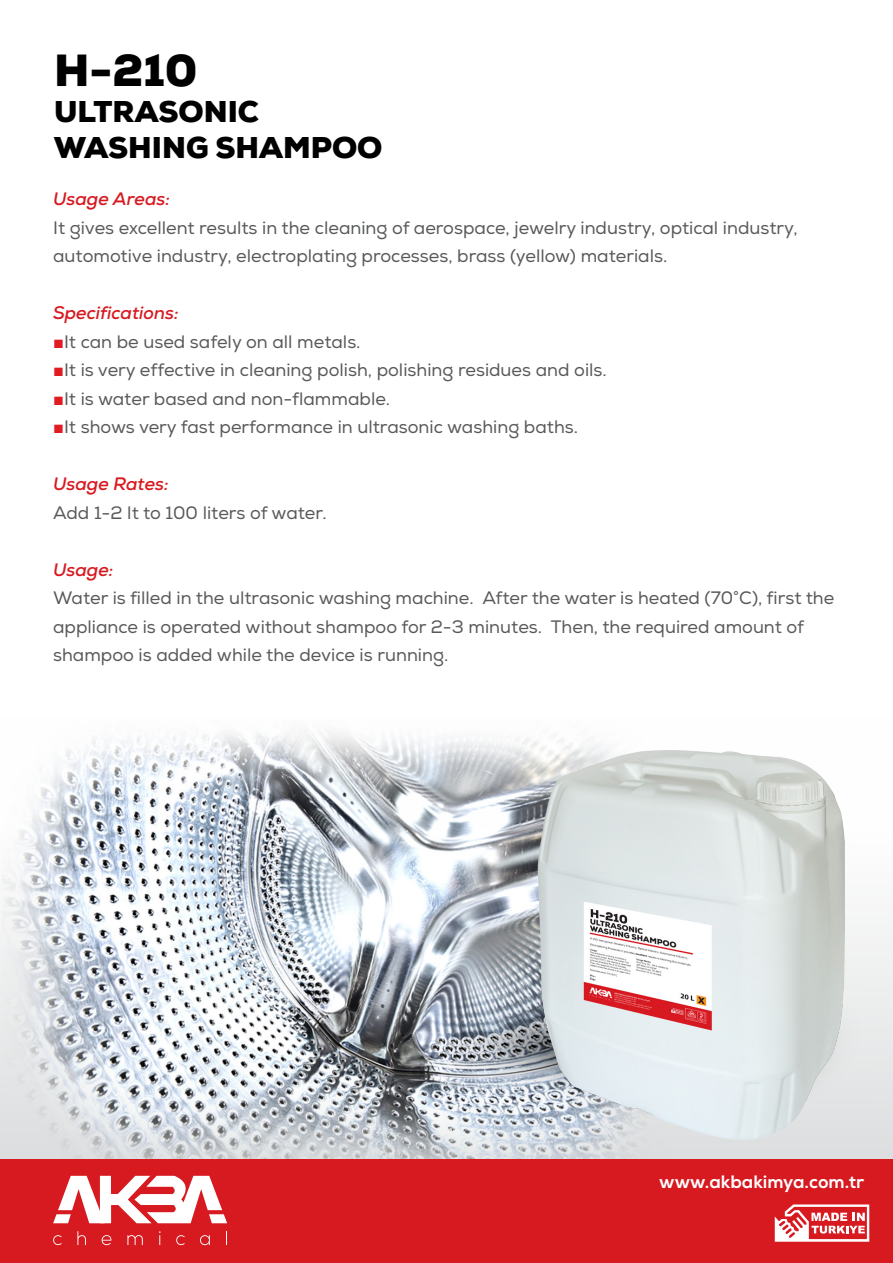
<style>
.page{position:relative;width:893px;height:1263px;background:#fff}
.page>*{position:absolute;margin:0;border:0;box-sizing:border-box;transform-origin:0 0}
.t1{font:900 45px "Nexa";color:#000}
.t2{font:900 30px/36px "Nexa";color:#000}
.t3{font:18px/28.5px "Nexa";color:#58595b}
.t4{font:italic 700 18px "Nexa";color:#d71920}
.t5{font:800 18px "Nexa";color:#fff}
.s1{font-family:"Arial";font-weight:700;color:#e11b22}
</style>
<div class="page">
<svg style="left:0;top:915px;width:893px;height:245px;fill:#e9eaea"></svg>
<img style="left:2px;top:732px;width:444px;height:428px">
<div style="left:0;top:1160px;width:893px;height:103px;background:#d71920"></div>
<svg style="left:53px;top:1176px;width:174px;height:47px"></svg>
<svg style="left:53px;top:1235px;width:9px;height:10px"></svg>
<svg style="left:77px;top:1231px;width:9px;height:14px"></svg>
<svg style="left:102px;top:1235px;width:10px;height:10px"></svg>
<svg style="left:127px;top:1235px;width:16px;height:10px"></svg>
<svg style="left:159px;top:1231px;width:2px;height:14px"></svg>
<svg style="left:176px;top:1235px;width:9px;height:10px"></svg>
<svg style="left:200px;top:1235px;width:10px;height:10px"></svg>
<svg style="left:226px;top:1231px;width:1px;height:14px"></svg>
<svg style="left:775px;top:1204px;width:94px;height:38px"></svg>
<img style="left:446px;top:737px;width:413px;height:423px">
<h1 class="t1" style="left:54px;top:41px;width:145px">H-210</h1>
<h2 class="t2" style="left:54px;top:93px;width:330px">ULTRASONIC<br>WASHING SHAMPOO</h2>
<p class="t4" style="left:53px;top:187px;width:118px">Usage Areas:</p>
<p class="t3" style="left:53px;top:214px;width:746px">It gives excellent results in the cleaning of aerospace, jewelry industry, optical industry, automotive industry, electroplating processes, brass (yellow) materials.</p>
<p class="t4" style="left:53px;top:301px;width:127px">Specifications:</p>
<p class="t3" style="left:53px;top:328px;width:309px"><span class="s1">■</span>It can be used safely on all metals.</p>
<p class="t3" style="left:53px;top:356px;width:555px"><span class="s1">■</span>It is very effective in cleaning polish, polishing residues and oils.</p>
<p class="t3" style="left:53px;top:385px;width:339px"><span class="s1">■</span>It is water based and non-flammable.</p>
<p class="t3" style="left:53px;top:413px;width:526px"><span class="s1">■</span>It shows very fast performance in ultrasonic washing baths.</p>
<p class="t4" style="left:53px;top:472px;width:117px">Usage Rates:</p>
<p class="t3" style="left:53px;top:499px;width:275px">Add 1-2 lt to 100 liters of water.</p>
<p class="t4" style="left:53px;top:558px;width:62px">Usage:</p>
<p class="t3" style="left:53px;top:584px;width:783px">Water is filled in the ultrasonic washing machine. After the water is heated (70°C), first the appliance is operated without shampoo for 2-3 minutes. Then, the required amount of shampoo is added while the device is running.</p>
<p class="t5" style="left:659px;top:1171px;width:207px">www.akbakimya.com.tr</p>
</div>
